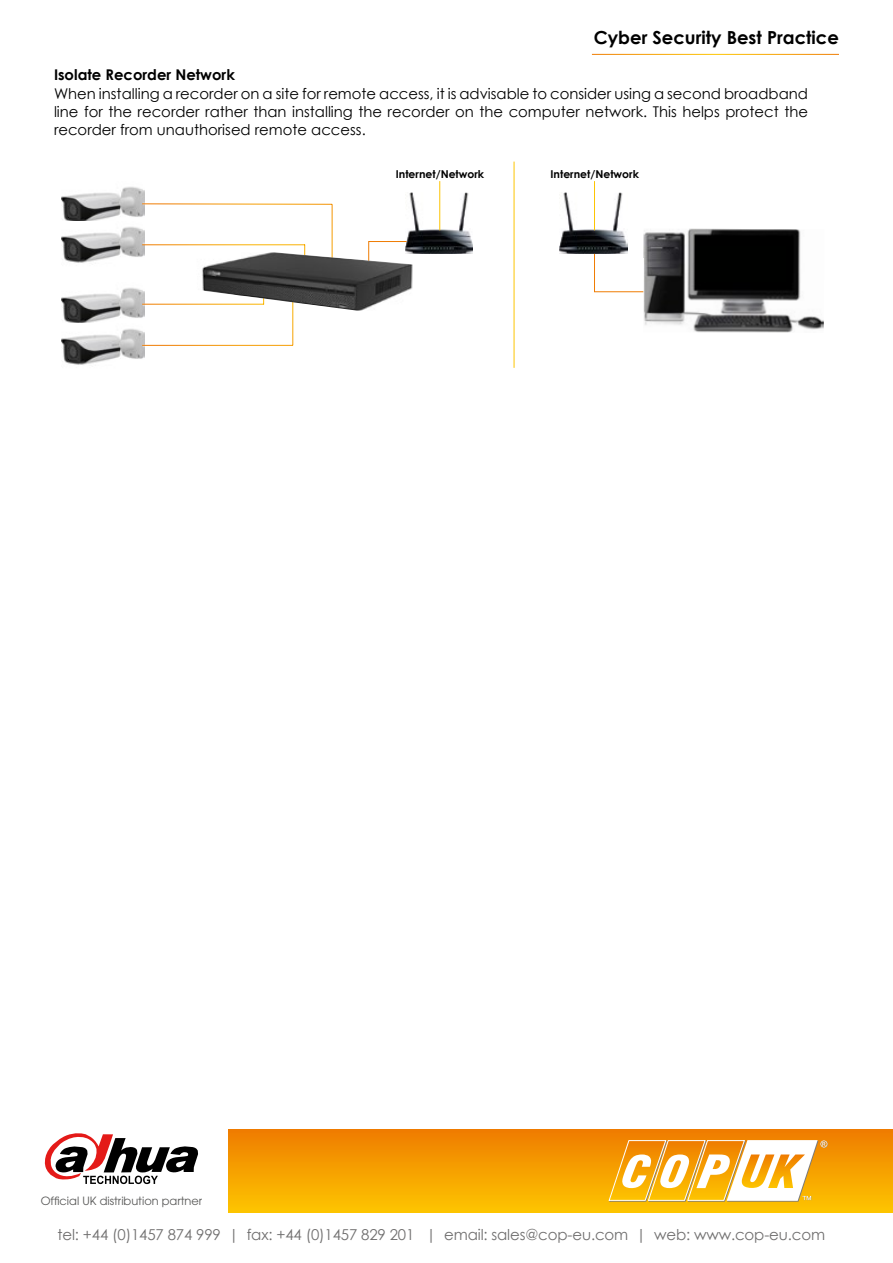
<style>
.page{position:relative;width:893px;height:1263px;background:#fff}
.page>*{position:absolute;margin:0;border:0;box-sizing:border-box;transform-origin:0 0}
.t1{font:700 18px "Century Gothic";color:#000}
.t2{font:15px "Century Gothic";letter-spacing:-.01em;color:#706f6f}
.t3{font:14.85px/17.7px "Century Gothic";color:#000;text-align:justify}
.t4{font:700 14.85px "Century Gothic";color:#000}
.t5{font:11.4px "Avant Garde";color:#575756}
.t6{font:700 10.8px "Century Gothic";color:#000}
</style>
<div class="page">
<div style="left:228px;top:1130px;width:665px;height:82px;background:linear-gradient(to bottom,#ef7c00,#fdc400)"></div>
<svg style="left:45px;top:1133px;width:153px;height:51px"></svg>
<img style="left:62px;top:186px;width:82px;height:35px">
<img style="left:62px;top:226px;width:82px;height:37px">
<img style="left:62px;top:287px;width:82px;height:36px">
<img style="left:62px;top:328px;width:82px;height:37px">
<hr style="left:142px;top:204px;width:190px;height:1px;background:#fff">
<hr style="left:142px;top:244px;width:163px;height:1px;background:#fff">
<hr style="left:142px;top:304px;width:122px;height:1px;background:#fff">
<hr style="left:142px;top:345px;width:151px;height:1px;background:#fff">
<img style="left:406px;top:193px;width:66px;height:61px">
<img style="left:560px;top:193px;width:67px;height:61px">
<svg style="left:368px;top:241px;width:39px;height:11px"></svg>
<svg style="left:594px;top:253px;width:49px;height:39px"></svg>
<hr style="left:439px;top:181px;width:1px;height:49px;background:#fff">
<hr style="left:594px;top:181px;width:1px;height:49px;background:#fff">
<img style="left:197px;top:252px;width:220px;height:59px">
<img style="left:643px;top:229px;width:181px;height:104px">
<svg style="left:608px;top:1139px;width:220px;height:63px"></svg>
<p class="t1" style="left:594px;top:23px;width:247px">Cyber Security Best Practice</p>
<p class="t4" style="left:54px;top:63px;width:182px">Isolate Recorder Network</p>
<p class="t3" style="left:54px;top:85px;width:755px">When installing a recorder on a site for remote access, it is advisable to consider using a second broadband line for the recorder rather than installing the recorder on the computer network. This helps protect the recorder from unauthorised remote access.</p>
<p class="t6" style="left:396px;top:166px;width:90px">Internet/Network</p>
<p class="t6" style="left:551px;top:166px;width:90px">Internet/Network</p>
<p class="t5" style="left:41px;top:1194px;width:163px">Official UK distribution partner</p>
<p class="t2" style="left:58px;top:1224px;width:769px">tel: +44 (0)1457 874 999 | fax: +44 (0)1457 829 201 | email: sales@cop-eu.com | web: www.cop-eu.com</p>
</div>
